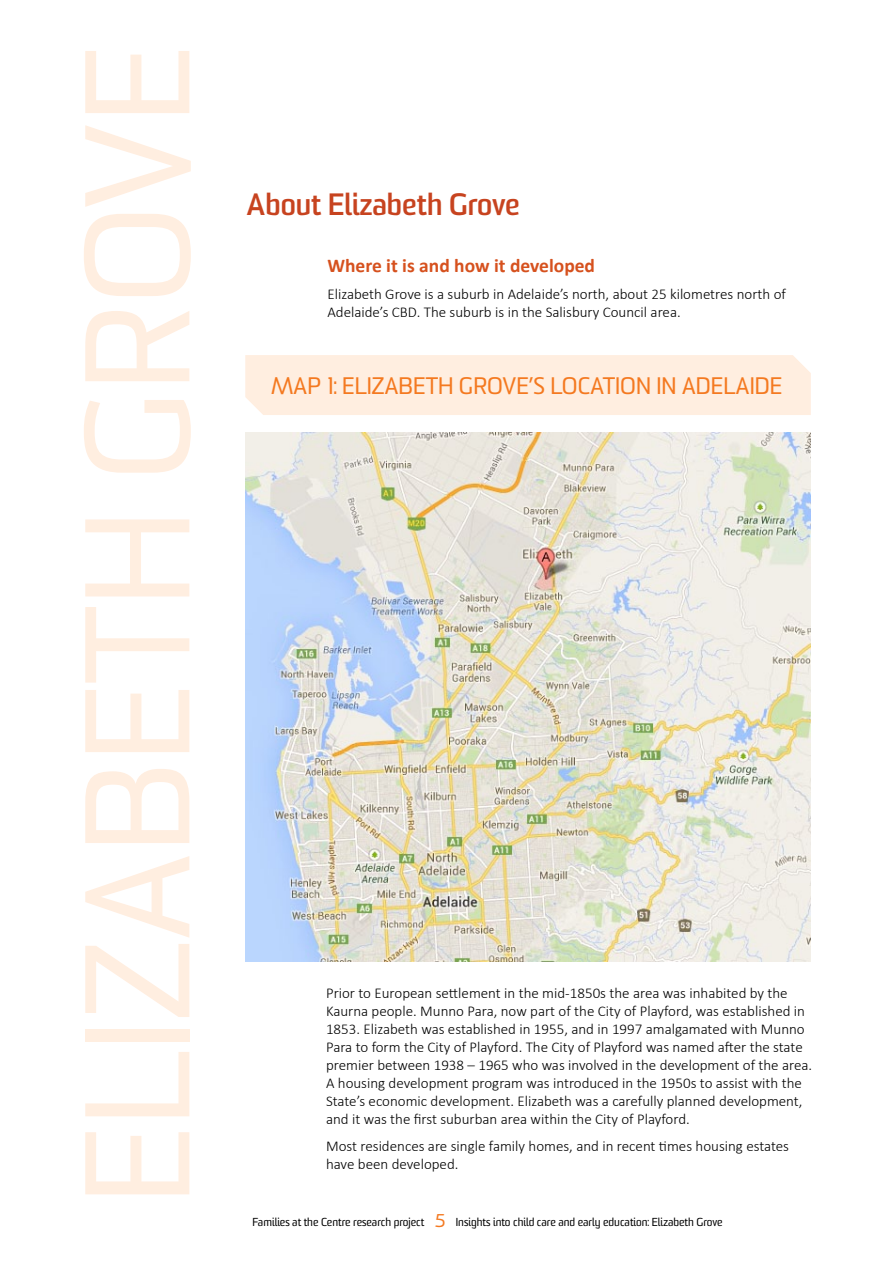
<style>
.page{position:relative;width:893px;height:1263px;background:#fff}
.page>*{position:absolute;margin:0;border:0;box-sizing:border-box;transform-origin:0 0}
.t1{font:144.75px "Sommet";color:#ffeee0}
.t2{font:700 30px "Sommet";color:#c7431f}
.t3{font:23.25px "Sommet";color:#f47920}
.t4{font:700 19.5px "Calibri";color:#d6511e}
.t5{font:300 15px/18px "Calibri";color:#000}
.t6{font:11.25px "Sommet";color:#000}
.s1{font-size:18px;color:#f47920}
</style>
<div class="page">
<div style="left:245px;top:355px;width:566px;height:60px;background:#ffeee0"></div>
<img style="left:245px;top:432px;width:566px;height:529px">
<h1 class="t1" style="left:49px;top:1204px;width:1145px;rotate:-90deg">Elizabeth Grove</h1>
<h2 class="t2" style="left:247px;top:185px;width:275px">About Elizabeth Grove</h2>
<h3 class="t4" style="left:327px;top:253px;width:269px">Where it is and how it developed</h3>
<p class="t5" style="left:327px;top:284px;width:460px">Elizabeth Grove is a suburb in Adelaide’s north, about 25 kilometres north of<br>Adelaide’s CBD. The suburb is in the Salisbury Council area.</p>
<h3 class="t3" style="left:271px;top:371px;width:510px">Map 1: Elizabeth Grove’s location in Adelaide</h3>
<p class="t5" style="left:326px;top:984px;width:488px">Prior to European settlement in the mid-1850s the area was inhabited by the Kaurna people. Munno Para, now part of the City of Playford, was established in 1853. Elizabeth was established in 1955, and in 1997 amalgamated with Munno Para to form the City of Playford. The City of Playford was named after the state premier between 1938 – 1965 who was involved in the development of the area.<br>A housing development program was introduced in the 1950s to assist with the State’s economic development. Elizabeth was a carefully planned development, and it was the first suburban area within the City of Playford.</p>
<p class="t5" style="left:326px;top:1136px;width:464px">Most residences are single family homes, and in recent times housing estates have been developed.</p>
<p class="t6" style="left:252px;top:1215px;width:472px">Families at the Centre research project <span class="s1">5</span> Insights into child care and early education: Elizabeth Grove</p>
</div>
